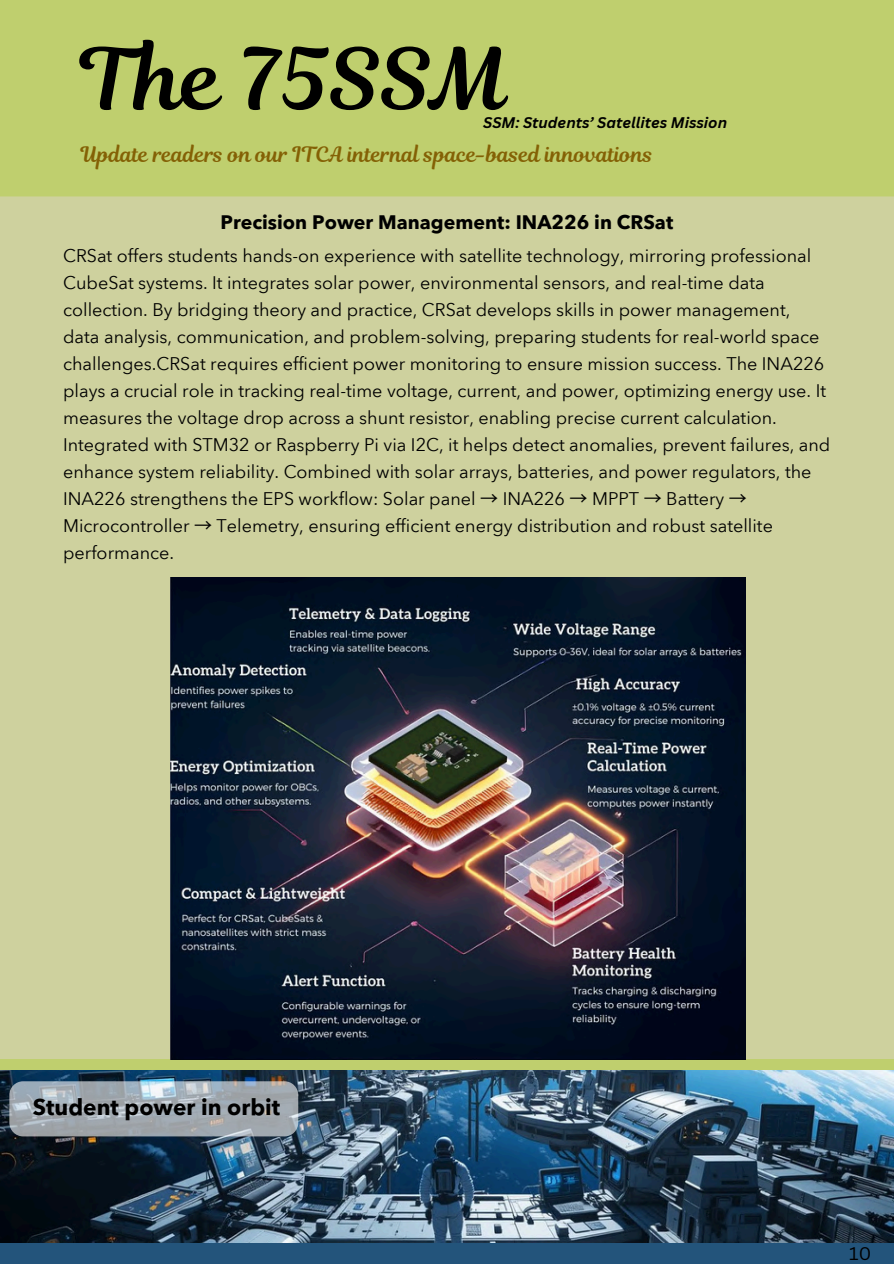
<style>
.page{position:relative;width:894px;height:1264px;background:#fff}
.page>*{position:absolute;margin:0;border:0;box-sizing:border-box;transform-origin:0 0}
.t1{font:84.6px "Magnolia Script";color:#000}
.t2{font:700 22.5px "Avenir Next Arabic";color:#000}
.t3{font:21px "Magnolia Script";color:#846105}
.t4{font:700 19.5px "Avenir Next Arabic";color:#000}
.t5{font:18px/27px "Avenir Next Arabic";color:#000}
.t6{font:17.85px "Canva Sans";color:#000}
.t7{font:italic 700 15px "Canva Sans";color:#000}
.s1{font-family:"Noto Sans CJ Ksc"}
</style>
<div class="page">
<div style="left:0;top:0;width:893px;height:1263px;background:#bfcf6e"></div>
<div style="left:0;top:196px;width:893px;height:863px;background:#ced19e"></div>
<div style="left:0;top:1243px;width:893px;height:20px;background:#23547b"></div>
<img style="left:0;top:1070px;width:893px;height:172px">
<img style="left:170px;top:577px;width:575px;height:482px">
<div style="left:9px;top:1081px;width:289px;height:55px;background:#fff;border-radius:14px;opacity:.6"></div>
<h1 class="t1" style="left:81px;top:20px;width:428px">The 75SSM</h1>
<p class="t3" style="left:81px;top:140px;width:573px">Update readers on our ITCA internal space-based innovations</p>
<h4 class="t7" style="left:483px;top:112px;width:245px">SSM: Students’ Satellites Mission</h4>
<h5 class="t4" style="left:220px;top:211px;width:454px">Precision Power Management: INA226 in CRSat</h5>
<p class="t5" style="left:63px;top:242px;width:768px">CRSat offers students hands-on experience with satellite technology, mirroring professional CubeSat systems. It integrates solar power, environmental sensors, and real-time data collection. By bridging theory and practice, CRSat develops skills in power management, data analysis, communication, and problem-solving, preparing students for real-world space challenges.CRSat requires efficient power monitoring to ensure mission success. The INA226 plays a crucial role in tracking real-time voltage, current, and power, optimizing energy use. It measures the voltage drop across a shunt resistor, enabling precise current calculation.<br>Integrated with STM32 or Raspberry Pi via I2C, it helps detect anomalies, prevent failures, and enhance system reliability. Combined with solar arrays, batteries, and power regulators, the INA226 strengthens the EPS workflow: Solar panel <span class="s1">→</span> INA226 <span class="s1">→</span> MPPT <span class="s1">→</span> Battery <span class="s1">→ </span>Microcontroller <span class="s1">→</span> Telemetry, ensuring efficient energy distribution and robust satellite performance.</p>
<p class="t2" style="left:33px;top:1094px;width:249px">Student power in orbit</p>
<h3 class="t6" style="left:849px;top:1241px;width:23px">10</h3>
</div>
